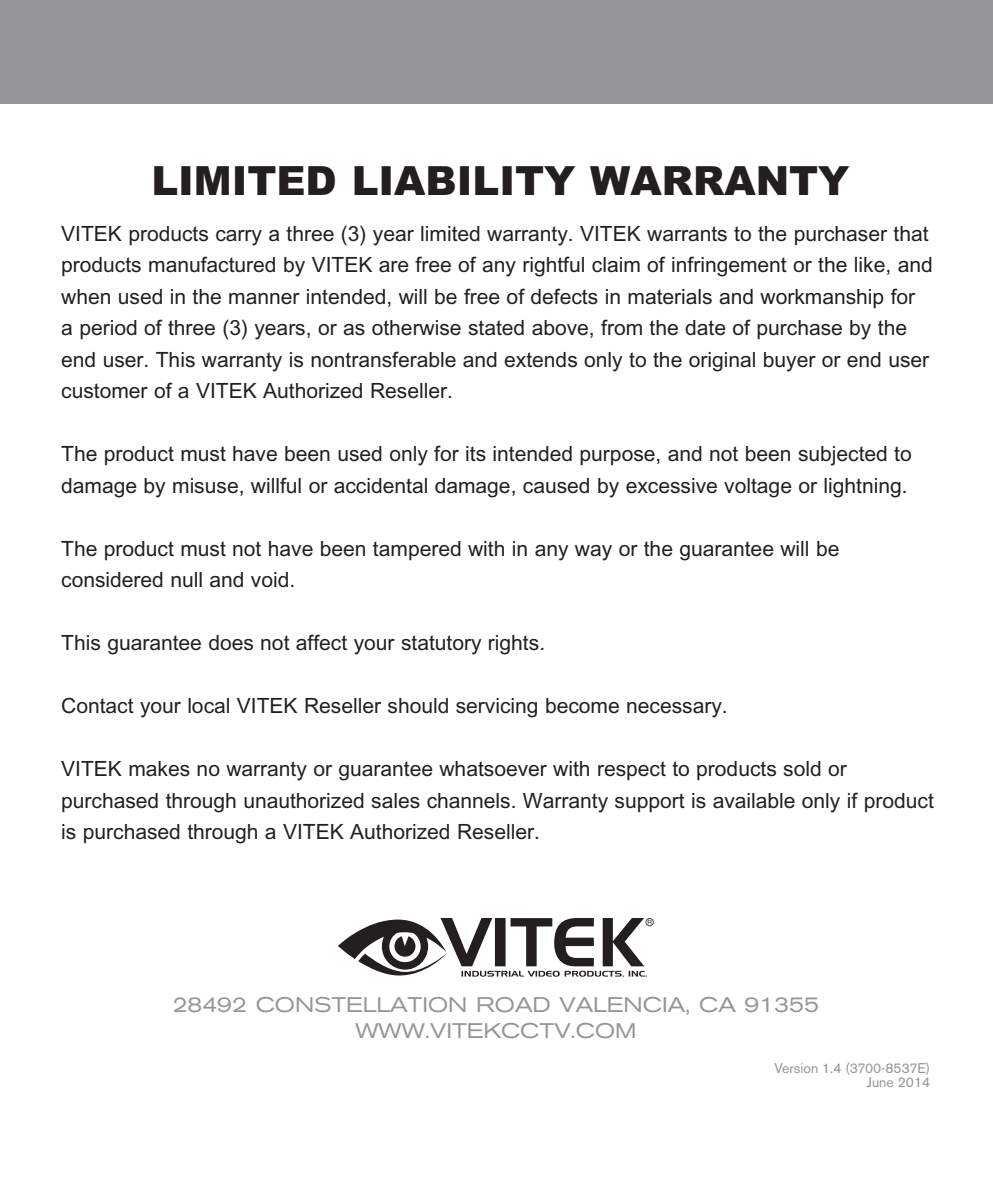
<style>
.page{position:relative;width:993px;height:1190px;background:#fff}
.page>*{position:absolute;margin:0;border:0;box-sizing:border-box;transform-origin:0 0}
.t1{font:900 40.25px "Arial";color:#231f20}
.t2{font:21px/31.5px "Arial";color:#231f20}
.t3{font:expanded 21px/25.2px "Akzidenz Grotesk BE";color:#939598;text-align:center}
.t4{font:14px/14px "Akzidenz Grotesk BE";color:#939598;text-align:right}
</style>
<div class="page">
<div style="left:0;top:0;width:993px;height:103px;background:#939598"></div>
<svg style="left:338px;top:918px;width:316px;height:59px"></svg>
<h1 class="t1" style="left:151px;top:155px;width:700px">LIMITED LIABILITY WARRANTY</h1>
<p class="t2" style="left:61px;top:217px;width:873px">VITEK products carry a three (3) year limited warranty. VITEK warrants to the purchaser that products manufactured by VITEK are free of any rightful claim of infringement or the like, and when used in the manner intended, will be free of defects in materials and workmanship for<br>a period of three (3) years, or as otherwise stated above, from the date of purchase by the end user. This warranty is nontransferable and extends only to the original buyer or end user customer of a VITEK Authorized Reseller.</p>
<p class="t2" style="left:61px;top:438px;width:852px">The product must have been used only for its intended purpose, and not been subjected to damage by misuse, willful or accidental damage, caused by excessive voltage or lightning.</p>
<p class="t2" style="left:61px;top:532px;width:780px">The product must not have been tampered with in any way or the guarantee will be considered null and void.</p>
<p class="t2" style="left:61px;top:627px;width:485px">This guarantee does not affect your statutory rights.</p>
<p class="t2" style="left:61px;top:690px;width:668px">Contact your local VITEK Reseller should servicing become necessary.</p>
<p class="t2" style="left:61px;top:753px;width:874px">VITEK makes no warranty or guarantee whatsoever with respect to products sold or purchased through unauthorized sales channels. Warranty support is available only if product is purchased through a VITEK Authorized Reseller.</p>
<p class="t3" style="left:173px;top:992px;width:648px">28492 CONSTELLATION ROAD VALENCIA, CA 91355<br>WWW.VITE KCCTV.COM</p>
<p class="t4" style="left:774px;top:1061px;width:157px">Version 1.4 (3700-8537E)<br>June 2014</p>
</div>
